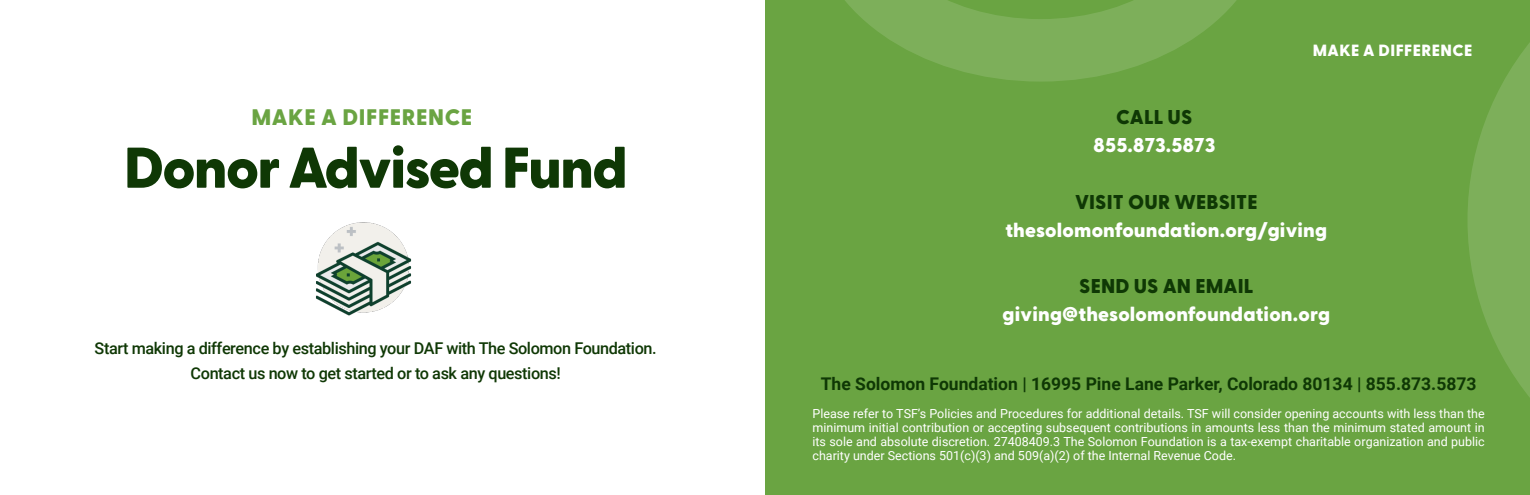
<style>
.page{position:relative;width:1530px;height:495px;background:#fff}
.page>*{position:absolute;margin:0;border:0;box-sizing:border-box;transform-origin:0 0}
.t1{font:800 57.25px "Greycliff CF";letter-spacing:-.025em;color:#0f3805}
.t2{font:800 22.5px "Greycliff CF";letter-spacing:.025em;color:#6aa442}
.t3{font:800 20px "Greycliff CF";letter-spacing:.01em;color:#fff}
.t4{font:800 20px "Greycliff CF";letter-spacing:.01em;color:#0f3805}
.t5{font:700 17.5px "Roboto";color:#0f3805}
.t6{font:500 16.25px "Roboto";letter-spacing:-.025em;color:#0f3805}
.t7{font:800 16.25px "Greycliff CF";letter-spacing:.025em;color:#fff}
.t8{font:12.5px/13.8px "Roboto";color:#fff;text-align:justify}
.s1{color:#6aa442}
</style>
<div class="page">
<img style="left:316px;top:222px;width:95px;height:94px">
<div style="left:765px;top:0;width:765px;height:495px;background:#6aa442"></div>
<svg style="left:1468px;top:43px;width:62px;height:354px"></svg>
<svg style="left:845px;top:0;width:391px;height:82px"></svg>
<p class="t2" style="left:252px;top:99px;width:222px">MAKE A DIFFERENCE</p>
<p class="t1" style="left:124px;top:124px;width:505px">Donor Advised Fund</p>
<p class="t6" style="left:95px;top:337px;width:564px">Start making a difference by establishing your DAF with The Solomon Foundation.</p>
<p class="t6" style="left:191px;top:362px;width:372px">Contact us now to get started or to ask any questions!</p>
<p class="t4" style="left:1116px;top:102px;width:78px">CALL US</p>
<p class="t3" style="left:1093px;top:129px;width:124px">855.873.5873</p>
<p class="t7" style="left:1313px;top:37px;width:171px">MAKE A DIFFERENCE<span class="s1">S</span></p>
<p class="t4" style="left:1075px;top:187px;width:184px">VISIT OUR WEBSITE</p>
<p class="t3" style="left:1005px;top:214px;width:323px">thesolomonfoundation.org/giving</p>
<p class="t4" style="left:1079px;top:271px;width:176px">SEND US AN EMAIL</p>
<p class="t3" style="left:1003px;top:298px;width:329px">giving@thesolomonfoundation.org</p>
<p class="t5" style="left:821px;top:371px;width:657px">The Solomon Foundation | 16995 Pine Lane Parker, Colorado 80134 | 855.873.5873</p>
<p class="t8" style="left:812px;top:407px;width:674px">Please refer to TSF’s Policies and Procedures for additional details. TSF will consider opening accounts with less than the minimum initial contribution or accepting subsequent contributions in amounts less than the minimum stated amount in its sole and absolute discretion. 27408409.3 The Solomon Foundation is a tax-exempt charitable organization and public charity under Sections 501(c)(3) and 509(a)(2) of the Internal Revenue Code.</p>
</div>
